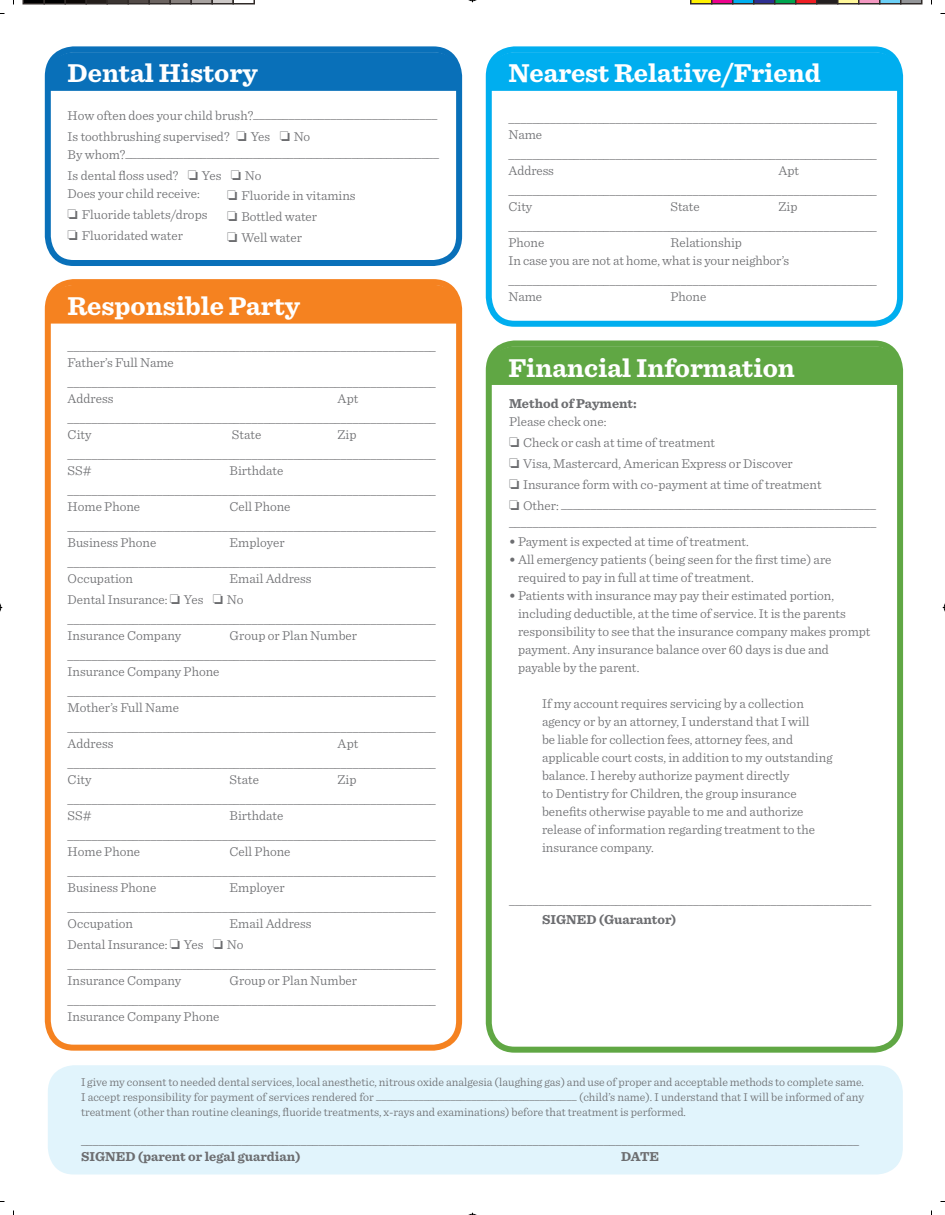
<style>
.page{position:relative;width:945px;height:1215px;background:#fff}
.page>*{position:absolute;margin:0;border:0;box-sizing:border-box;transform-origin:0 0}
.t1{font:700 27px "Sentinel";color:#fff}
.t2{font:300 13.5px/21px "Sentinel";color:#6c6d70}
.t3{font:700 13.5px/18px "Sentinel";color:#6c6d70}
.t4{font:300 12px/15px "Sentinel";color:#6c6d70;text-align:justify}
.s1{font-weight:300}
.s2{font-weight:700}
</style>
<div class="page">
<div style="left:486px;top:46px;width:417px;height:281px;border:6px solid #00aeef;border-radius:26px"></div>
<div style="left:489px;top:52px;width:411px;height:39px;background:#00aeef"></div>
<div style="left:493px;top:347px;width:403px;height:38px;background:#60a744"></div>
<div style="left:52px;top:53px;width:403px;height:38px;background:#0970b9"></div>
<div style="left:52px;top:286px;width:403px;height:38px;background:#f58220"></div>
<div style="left:45px;top:46px;width:417px;height:220px;border:6px solid #0970b9;border-radius:26px"></div>
<div style="left:48px;top:1065px;width:855px;height:110px;background:#e1f4fc;border-radius:26px"></div>
<div style="left:45px;top:279px;width:417px;height:772px;border:6px solid #f58220;border-radius:26px"></div>
<div style="left:486px;top:340px;width:417px;height:713px;border:6px solid #60a744;border-radius:26px"></div>
<svg style="left:468px;top:0;width:9px;height:2px"></svg>
<svg style="left:468px;top:1213px;width:9px;height:2px"></svg>
<svg style="left:0;top:603px;width:2px;height:9px"></svg>
<svg style="left:943px;top:603px;width:2px;height:9px"></svg>
<svg style="left:22px;top:0;width:233px;height:4px"></svg>
<svg style="left:690px;top:0;width:232px;height:4px"></svg>
<p class="t1" style="left:68px;top:52px;width:191px">Dental History</p>
<p class="t2" style="left:68px;top:104px;width:371px">How often does your child brush?_______________________________<br>Is toothbrushing supervised? ❏ Yes ❏ No</p>
<p class="t2" style="left:68px;top:143px;width:373px">By whom?______________________________________________________<br>Is dental floss used? ❏ Yes ❏ No</p>
<p class="t2" style="left:68px;top:182px;width:141px">Does your child receive: ❏ Fluoride tablets/drops ❏ Fluoridated water</p>
<p class="t2" style="left:227px;top:184px;width:130px">❏ Fluoride in vitamins ❏ Bottled water<br>❏ Well water</p>
<p class="t1" style="left:68px;top:285px;width:234px">Responsible Party</p>
<p class="t2" style="left:68px;top:339px;width:370px;line-height:15px">______________________________________________________________<br>Father’s Full Name</p>
<p class="t2" style="left:68px;top:375px;width:370px;line-height:15px">______________________________________________________________<br>Address</p>
<p class="t2" style="left:68px;top:387px;width:370px;text-indent:270px">Apt ______________________________________________________________</p>
<p class="t2" style="left:68px;top:423px;width:25px">City</p>
<p class="t2" style="left:232px;top:423px;width:31px">State</p>
<p class="t2" style="left:68px;top:423px;width:370px;text-indent:270px">Zip ______________________________________________________________</p>
<p class="t2" style="left:68px;top:459px;width:26px">SS#</p>
<p class="t2" style="left:68px;top:459px;width:370px;text-indent:162px">Birthdate ______________________________________________________________</p>
<p class="t2" style="left:68px;top:495px;width:74px">Home Phone</p>
<p class="t2" style="left:68px;top:495px;width:370px;text-indent:162px">Cell Phone ______________________________________________________________</p>
<p class="t2" style="left:68px;top:531px;width:90px">Business Phone</p>
<p class="t2" style="left:68px;top:531px;width:370px;text-indent:162px">Employer ______________________________________________________________</p>
<p class="t2" style="left:68px;top:567px;width:67px">Occupation</p>
<p class="t2" style="left:68px;top:567px;width:370px;text-indent:162px">Email Address<br>Dental Insurance: ❏ Yes ❏ No ______________________________________________________________</p>
<p class="t2" style="left:68px;top:624px;width:115px">Insurance Company</p>
<p class="t2" style="left:68px;top:624px;width:370px;text-indent:162px">Group or Plan Number ______________________________________________________________</p>
<p class="t2" style="left:68px;top:661px;width:370px">Insurance Company Phone ______________________________________________________________</p>
<p class="t2" style="left:68px;top:697px;width:370px">Mother’s Full Name ______________________________________________________________</p>
<p class="t2" style="left:68px;top:733px;width:47px">Address</p>
<p class="t2" style="left:68px;top:733px;width:370px;text-indent:270px">Apt ______________________________________________________________</p>
<p class="t2" style="left:68px;top:769px;width:25px">City</p>
<p class="t2" style="left:230px;top:769px;width:31px">State</p>
<p class="t2" style="left:68px;top:769px;width:370px;text-indent:270px">Zip ______________________________________________________________</p>
<p class="t2" style="left:68px;top:805px;width:26px">SS#</p>
<p class="t2" style="left:68px;top:805px;width:370px;text-indent:162px">Birthdate ______________________________________________________________</p>
<p class="t2" style="left:68px;top:841px;width:74px">Home Phone</p>
<p class="t2" style="left:68px;top:841px;width:370px;text-indent:162px">Cell Phone ______________________________________________________________</p>
<p class="t2" style="left:68px;top:877px;width:90px">Business Phone</p>
<p class="t2" style="left:68px;top:877px;width:370px;text-indent:162px">Employer ______________________________________________________________</p>
<p class="t2" style="left:68px;top:913px;width:67px">Occupation</p>
<p class="t2" style="left:68px;top:913px;width:370px;text-indent:162px">Email Address<br>Dental Insurance: ❏ Yes ❏ No ______________________________________________________________</p>
<p class="t2" style="left:68px;top:970px;width:115px">Insurance Company</p>
<p class="t2" style="left:68px;top:970px;width:370px;text-indent:162px">Group or Plan Number ______________________________________________________________</p>
<p class="t2" style="left:68px;top:1006px;width:153px">Insurance Company Phone</p>
<p class="t1" style="left:509px;top:52px;width:314px">Nearest Relative/Friend</p>
<p class="t2" style="left:509px;top:111px;width:370px;line-height:15px">______________________________________________________________<br>Name</p>
<p class="t2" style="left:509px;top:147px;width:370px;line-height:15px">______________________________________________________________<br>Address</p>
<p class="t2" style="left:509px;top:159px;width:370px;text-indent:270px">Apt ______________________________________________________________</p>
<p class="t2" style="left:509px;top:195px;width:25px">City</p>
<p class="t2" style="left:671px;top:195px;width:31px">State</p>
<p class="t2" style="left:509px;top:195px;width:370px;text-indent:270px">Zip ______________________________________________________________</p>
<p class="t2" style="left:509px;top:231px;width:37px">Phone</p>
<p class="t2" style="left:509px;top:233px;width:282px;line-height:18px;text-indent:162px">Relationship<br>In case you are not at home, what is your neighbor’s</p>
<p class="t2" style="left:509px;top:273px;width:370px;line-height:15px">______________________________________________________________<br>Name</p>
<p class="t2" style="left:671px;top:285px;width:37px">Phone</p>
<p class="t1" style="left:509px;top:346px;width:288px">Financial Information</p>
<p class="t3" style="left:509px;top:394px;width:129px">Method of Payment:<br><span class="s1">Please check one:</span></p>
<p class="t2" style="left:509px;top:431px;width:368px">❏ Check or cash at time of treatment<br>❏ Visa, Mastercard, American Express or Discover<br>❏ Insurance form with co-payment at time of treatment<br>❏ Other: _____________________________________________________</p>
<p class="t2" style="left:509px;top:513px;width:369px">______________________________________________________________</p>
<p class="t2" style="left:509px;top:531px;width:241px"><span class="s2">•</span> Payment is expected at time of treatment.</p>
<p class="t2" style="left:518px;top:550px;width:315px;line-height:18px;text-indent:-9px"><span class="s2">•</span> All emergency patients (being seen for the first time) are required to pay in full at time of treatment.</p>
<p class="t2" style="left:518px;top:586px;width:354px;line-height:18px;text-indent:-9px"><span class="s2">•</span> Patients with insurance may pay their estimated portion, including deductible, at the time of service. It is the parents responsibility to see that the insurance company makes prompt payment. Any insurance balance over 60 days is due and payable by the parent.</p>
<p class="t2" style="left:542px;top:694px;width:292px;line-height:18px">If my account requires servicing by a collection agency or by an attorney, I understand that I will<br>be liable for collection fees, attorney fees, and applicable court costs, in addition to my outstanding balance. I hereby authorize payment directly<br>to Dentistry for Children, the group insurance benefits otherwise payable to me and authorize release of information regarding treatment to the insurance company.</p>
<p class="t2" style="left:542px;top:892px;width:331px;line-height:18px;text-indent:-33px">_____________________________________________________________<br><span class="s2">SIGNED (Guarantor)</span></p>
<p class="t4" style="left:81px;top:1073px;width:785px">I give my consent to needed dental services, local anesthetic, nitrous oxide analgesia (laughing gas) and use of proper and acceptable methods to complete same.<br>I accept responsibility for payment of services rendered for ______________________________________ (child’s name). I understand that I will be informed of any treatment (other than routine cleanings, fluoride treatments, x-rays and examinations) before that treatment is performed.</p>
<p class="t2" style="left:81px;top:1133px;width:780px;line-height:15px">___________________________________________________________________________________________________________________________________<br><span class="s2">SIGNED (parent or legal guardian)</span></p>
<p class="t3" style="left:621px;top:1147px;width:40px">DATE</p>
</div>
